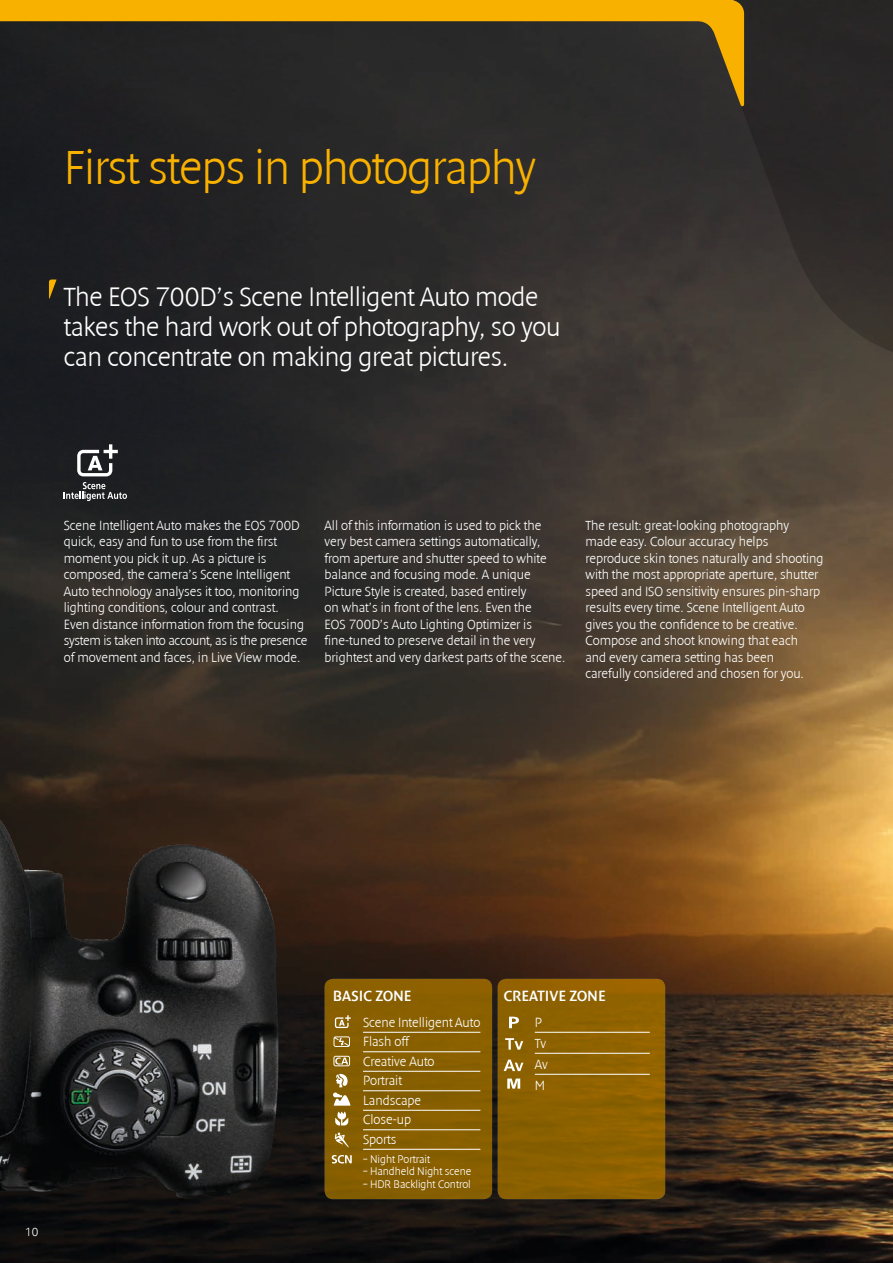
<style>
.page{position:relative;width:893px;height:1263px;background:#fff}
.page>*{position:absolute;margin:0;border:0;box-sizing:border-box;transform-origin:0 0}
.t1{font:300 48px "Denda New";letter-spacing:-.02em;color:#f9b100}
.t2{font:300 27px/30px "Denda New";letter-spacing:-.01em;color:#fff}
.t3{font:15px "Denda New";color:#fff}
.t4{font:300 13.5px/16.5px "Denda New";color:#fff}
.t5{font:300 12px "Denda New";color:#fff}
.t6{font:300 11.25px "Denda New";color:#fff}
</style>
<div class="page">
<img style="left:0;top:106px;width:893px;height:1157px">
<div style="left:325px;top:979px;width:167px;height:220px;background:#885f00;border-radius:9px"></div>
<div style="left:498px;top:979px;width:167px;height:220px;background:linear-gradient(to right,#896001,#936401);border-radius:9px"></div>
<svg style="left:697px;top:0;width:196px;height:366px;fill:#302c2a"></svg>
<svg style="left:64px;top:482px;width:63px;height:19px"></svg>
<svg style="left:77px;top:444px;width:41px;height:32px"></svg>
<svg style="left:49px;top:279px;width:8px;height:20px"></svg>
<img style="left:0;top:1177px;width:205px;height:21px">
<svg style="left:335px;top:1015px;width:16px;height:13px"></svg>
<svg style="left:334px;top:1036px;width:16px;height:11px"></svg>
<svg style="left:333px;top:1056px;width:17px;height:10px"></svg>
<svg style="left:333px;top:1074px;width:17px;height:32px"></svg>
<svg style="left:335px;top:1112px;width:13px;height:13px"></svg>
<svg style="left:335px;top:1132px;width:14px;height:16px"></svg>
<svg style="left:332px;top:1155px;width:20px;height:8px"></svg>
<svg style="left:509px;top:1016px;width:10px;height:12px"></svg>
<svg style="left:505px;top:1038px;width:18px;height:12px"></svg>
<svg style="left:504px;top:1059px;width:19px;height:12px"></svg>
<svg style="left:507px;top:1078px;width:13px;height:11px"></svg>
<svg style="left:0;top:0;width:744px;height:106px;fill:#2a2926"></svg>
<hr style="left:535px;top:1032px;width:115px;height:1px;background:#fff">
<hr style="left:535px;top:1053px;width:115px;height:1px;background:#fff">
<hr style="left:535px;top:1074px;width:115px;height:1px;background:#fff">
<hr style="left:363px;top:1032px;width:117px;height:1px;background:#fff">
<hr style="left:363px;top:1051px;width:117px;height:1px;background:#fff">
<hr style="left:363px;top:1071px;width:117px;height:1px;background:#fff">
<hr style="left:363px;top:1090px;width:117px;height:1px;background:#fff">
<hr style="left:363px;top:1110px;width:117px;height:1px;background:#fff">
<hr style="left:363px;top:1129px;width:117px;height:1px;background:#fff">
<hr style="left:363px;top:1149px;width:117px;height:1px;background:#fff">
<h1 class="t1" style="left:64px;top:142px;width:474px">First steps in photography</h1>
<h2 class="t2" style="left:64px;top:282px;width:498px">The EOS 700D’s Scene Intelligent Auto mode takes the hard work out of photography, so you can concentrate on making great pictures.</h2>
<p class="t4" style="left:64px;top:517px;width:245px">Scene Intelligent Auto makes the EOS 700D quick, easy and fun to use from the first moment you pick it up. As a picture is composed, the camera’s Scene Intelligent Auto technology analyses it too, monitoring lighting conditions, colour and contrast.<br>Even distance information from the focusing system is taken into account, as is the presence of movement and faces, in Live View mode.</p>
<p class="t4" style="left:325px;top:517px;width:242px">All of this information is used to pick the very best camera settings automatically, from aperture and shutter speed to white balance and focusing mode. A unique Picture Style is created, based entirely<br>on what’s in front of the lens. Even the<br>EOS 700D’s Auto Lighting Optimizer is fine-tuned to preserve detail in the very brightest and very darkest parts of the scene.</p>
<p class="t4" style="left:585px;top:517px;width:240px">The result: great-looking photography made easy. Colour accuracy helps reproduce skin tones naturally and shooting with the most appropriate aperture, shutter speed and ISO sensitivity ensures pin-sharp results every time. Scene Intelligent Auto gives you the confidence to be creative.<br>Compose and shoot knowing that each<br>and every camera setting has been<br>carefully considered and chosen for you.</p>
<p class="t5" style="left:25px;top:1225px;width:15px">10</p>
<p class="t3" style="left:333px;top:988px;width:61px">BASIC ZONE</p>
<p class="t4" style="left:363px;top:1012px;width:119px;line-height:19.5px">Scene Intelligent Auto<br>Flash off<br>Creative Auto<br>Portrait<br>Landscape<br>Close-up<br>Sports</p>
<p class="t6" style="left:363px;top:1153px;width:68px">– Night Portrait</p>
<p class="t6" style="left:363px;top:1165px;width:110px">– Handheld Night scene</p>
<p class="t6" style="left:363px;top:1178px;width:109px">– HDR Backlight Control</p>
<p class="t3" style="left:504px;top:988px;width:84px">CREATIVE ZONE</p>
<p class="t4" style="left:535px;top:1012px;width:14px;line-height:21px">P<br>Tv<br>Av<br>M</p>
</div>
